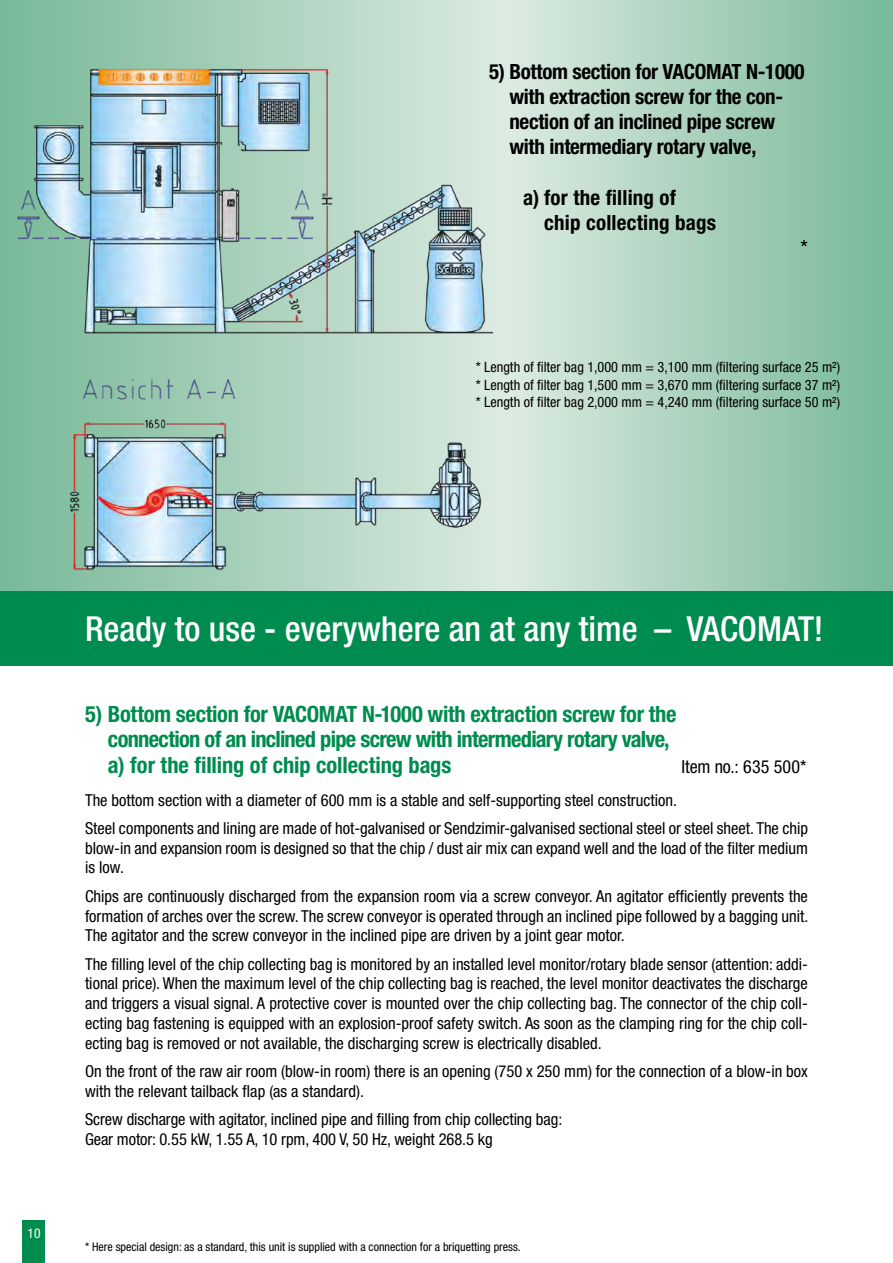
<style>
.page{position:relative;width:893px;height:1263px;background:#fff}
.page>*{position:absolute;margin:0;border:0;box-sizing:border-box;transform-origin:0 0}
.t1{font:500 condensed 34.5px "Helvetica Neue LT Pro";color:#fff}
.t2{font:700 condensed 22.5px/25.5px "Helvetica Neue LT Pro";letter-spacing:-.02em;color:#008c4f}
.t3{font:700 condensed 21px/25.2px "Helvetica Neue LT Pro";letter-spacing:-.015em;color:#000}
.t4{font:700 condensed 21px/25.2px "Helvetica Neue LT Pro";letter-spacing:.01em;color:#000}
.t5{font:condensed 21px "Helvetica Neue LT Pro";color:#000}
.t6{font:condensed 18px "Helvetica Neue LT Pro";letter-spacing:.01em;color:#000}
.t7{font:condensed 16.5px/19.8px "Helvetica Neue LT Pro";color:#000}
.t8{font:condensed 14.25px/17.1px "Helvetica Neue LT Pro";color:#000;text-align:justify}
.t9{font:condensed 13.5px "Helvetica Neue LT Pro";color:#fff}
.t10{font:condensed 12px "Helvetica Neue LT Pro";color:#000}
</style>
<div class="page">
<div style="left:23px;top:1220px;width:22px;height:43px;background:#008c4f"></div>
<svg style="left:0;top:0;width:893px;height:591px;background:#a0ccb5"></svg>
<div style="left:0;top:591px;width:893px;height:74px;background:#008c4f"></div>
<img style="left:6px;top:0;width:564px;height:591px">
<p class="t3" style="left:509px;top:59px;width:297px;text-indent:-20px">5) Bottom section for VACOMAT N-1000 with extraction screw for the con&shy;nection of an inclined pipe screw with intermediary rotary valve,</p>
<p class="t4" style="left:544px;top:185px;width:173px;text-indent:-21px">a) for the filling of chip collecting bags</p>
<p class="t5" style="left:800px;top:235px;width:9px">*</p>
<p class="t8" style="left:476px;top:359px;width:366px">* Length of filter bag 1,000 mm = 3,100 mm (filtering surface 25 m²) * Length of filter bag 1,500 mm = 3,670 mm (filtering surface 37 m²) * Length of filter bag 2,000 mm = 4,240 mm (filtering surface 50 m²)</p>
<p class="t9" style="left:28px;top:1226px;width:14px">10</p>
<h1 class="t1" style="left:85px;top:608px;width:740px">Ready to use - everywhere an at any time – VACOMAT!</h1>
<h2 class="t2" style="left:108px;top:701px;width:570px;text-indent:-23px">5) Bottom section for VACOMAT N-1000 with extraction screw for the connection of an inclined pipe screw with intermediary rotary valve, a) for the filling of chip collecting bags</h2>
<p class="t6" style="left:681px;top:756px;width:127px">Item no.: 635 500*</p>
<p class="t7" style="left:85px;top:785px;width:724px;line-height:28.3px">The bottom section with a diameter of 600 mm is a stable and self-supporting steel construction.<br>Steel components and lining are made of hot-galvanised or Sendzimir-galvanised sectional steel or steel sheet. The chip</p>
<p class="t7" style="left:85px;top:838px;width:724px">blow-in and expansion room is designed so that the chip / dust air mix can expand well and the load of the filter medium is low.</p>
<p class="t7" style="left:85px;top:886px;width:725px;text-align:justify">Chips are continuously discharged from the expansion room via a screw conveyor. An agitator efficiently prevents the formation of arches over the screw. The screw conveyor is operated through an inclined pipe followed by a bagging unit.<br>The agitator and the screw conveyor in the inclined pipe are driven by a joint gear motor.</p>
<p class="t7" style="left:85px;top:954px;width:724px;text-align:justify">The filling level of the chip collecting bag is monitored by an installed level monitor/rotary blade sensor (attention: addi&shy;tional price). When the maximum level of the chip collecting bag is reached, the level monitor deactivates the discharge and triggers a visual signal. A protective cover is mounted over the chip collecting bag. The connector of the chip coll&shy;ecting bag fastening is equipped with an explosion-proof safety switch. As soon as the clamping ring for the chip coll&shy;ecting bag is removed or not available, the discharging screw is electrically disabled.</p>
<p class="t7" style="left:85px;top:1061px;width:724px">On the front of the raw air room (blow-in room) there is an opening (750 x 250 mm) for the connection of a blow-in box with the relevant tailback flap (as a standard).</p>
<p class="t7" style="left:85px;top:1109px;width:479px">Screw discharge with agitator, inclined pipe and filling from chip collecting bag:<br>Gear motor: 0.55 kW, 1.55 A, 10 rpm, 400 V, 50 Hz, weight 268.5 kg</p>
<p class="t10" style="left:85px;top:1239px;width:437px">* Here special design: as a standard, this unit is supplied with a connection for a briquetting press.</p>
</div>
